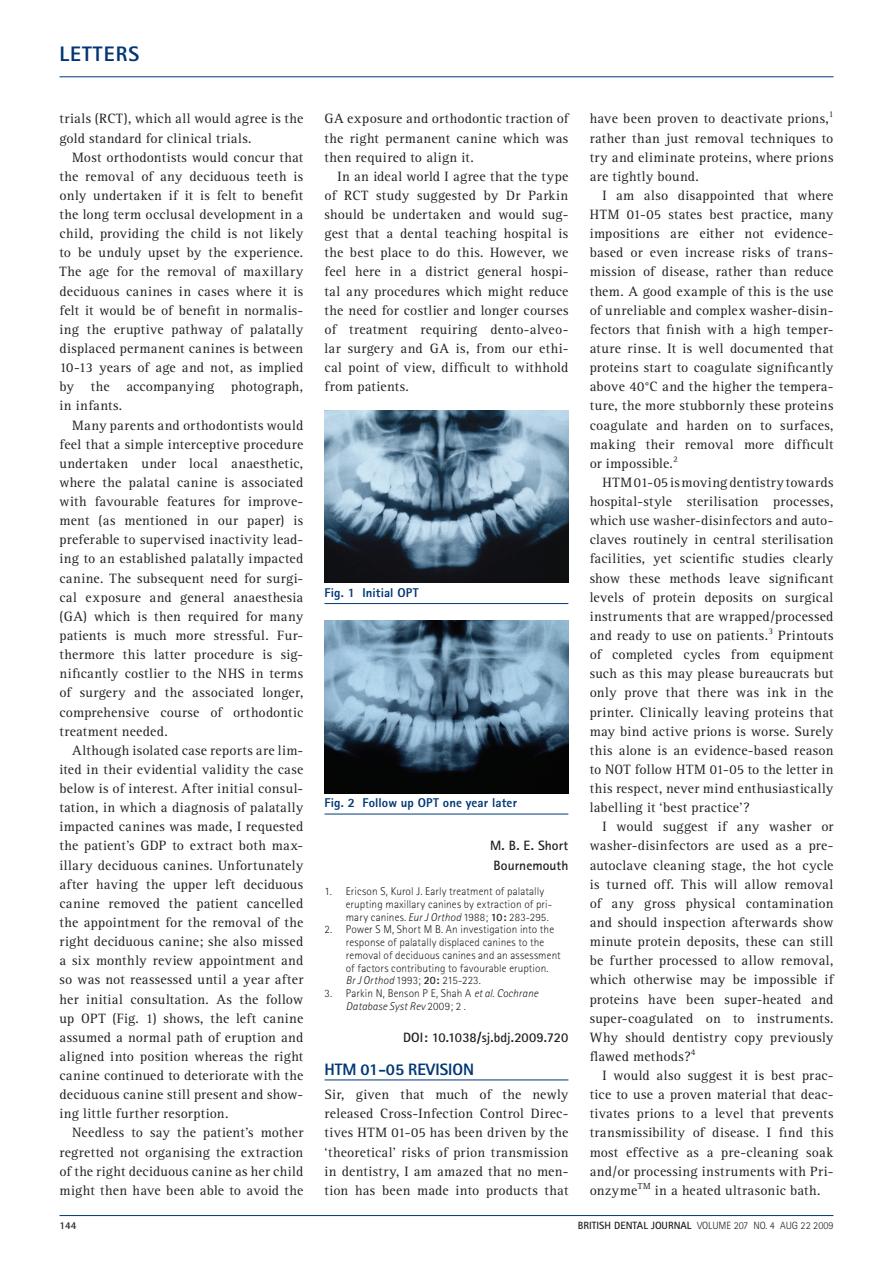
<style>
.page{position:relative;width:893px;height:1263px;background:#fff}
.page>*{position:absolute;margin:0;border:0;box-sizing:border-box;transform-origin:0 0}
.t1{font:800 21px "Rotis Sans Serif";letter-spacing:.05em;color:#013775}
.t2{font:800 16.5px "Rotis Sans Serif";color:#013775}
.t3{font:13.95px/19.2px "Rotis Serif";letter-spacing:.02em;color:#231f20;text-align:justify}
.t4{font:700 13.5px/19.2px "Rotis Sans Serif";letter-spacing:.005em;color:#231f20}
.t5{font:800 12.75px "Rotis Sans Serif";letter-spacing:.01em;color:#013775}
.t6{font:300 11.25px/12.8px "Rotis Sans Serif";letter-spacing:.01em;color:#231f20}
.t7{font:300 10.5px "Rotis Sans Serif";color:#231f20}
.t8{font:700 10.5px "Rotis Sans Serif";color:#231f20}
.s1{font-style:italic}
.s2{font-weight:700}
</style>
<div class="page">
<hr style="left:325px;top:1080px;width:243px;height:1px;background:#013775">
<hr style="left:59px;top:1215px;width:774px;height:1px;background:#013775">
<hr style="left:59px;top:76px;width:774px;height:1px;background:#013775">
<img style="left:325px;top:411px;width:243px;height:172px">
<img style="left:325px;top:621px;width:243px;height:172px">
<hr style="left:325px;top:603px;width:243px;height:1px;background:#013775">
<hr style="left:325px;top:814px;width:243px;height:1px;background:#013775">
<h1 class="t1" style="left:59px;top:47px;width:81px">LETTERS</h1>
<p class="t3" style="left:59px;top:110px;width:245px">trials (RCT), which all would agree is the gold standard for clinical trials.</p>
<p class="t3" style="left:59px;top:149px;width:245px;text-indent:13px">Most orthodontists would concur that the removal of any deciduous teeth is only undertaken if it is felt to benefit the long term occlusal development in a child, providing the child is not likely to be unduly upset by the experience.<br>The age for the removal of maxillary deciduous canines in cases where it is felt it would be of benefit in normalis&shy;ing the eruptive pathway of palatally displaced permanent canines is between 10-13 years of age and not, as implied by the accompanying photograph, in infants.</p>
<p class="t3" style="left:59px;top:417px;width:245px;text-indent:13px">Many parents and orthodontists would feel that a simple interceptive procedure undertaken under local anaesthetic, where the palatal canine is associated with favourable features for improve&shy;ment (as mentioned in our paper) is preferable to supervised inactivity lead&shy;ing to an established palatally impacted canine. The subsequent need for surgi&shy;cal exposure and general anaesthesia (GA) which is then required for many patients is much more stressful. Fur&shy;thermore this latter procedure is sig&shy;nificantly costlier to the NHS in terms of surgery and the associated longer, comprehensive course of orthodontic treatment needed.</p>
<p class="t3" style="left:59px;top:742px;width:245px;text-indent:13px">Although isolated case reports are lim&shy;ited in their evidential validity the case below is of interest. After initial consul&shy;tation, in which a diagnosis of palatally impacted canines was made, I requested the patient’s GDP to extract both max&shy;illary deciduous canines. Unfortunately after having the upper left deciduous canine removed the patient cancelled the appointment for the removal of the right deciduous canine; she also missed a six monthly review appointment and so was not reassessed until a year after her initial consultation. As the follow up OPT (Fig. 1) shows, the left canine assumed a normal path of eruption and aligned into position whereas the right canine continued to deteriorate with the deciduous canine still present and show&shy;ing little further resorption.</p>
<p class="t3" style="left:59px;top:1125px;width:245px;text-indent:13px">Needless to say the patient’s mother regretted not organising the extraction of the right deciduous canine as her child might then have been able to avoid the</p>
<p class="t3" style="left:325px;top:110px;width:245px">GA exposure and orthodontic traction of the right permanent canine which was then required to align it.</p>
<p class="t3" style="left:325px;top:168px;width:245px;text-indent:13px">In an ideal world I agree that the type of RCT study suggested by Dr Parkin should be undertaken and would sug&shy;gest that a dental teaching hospital is the best place to do this. However, we feel here in a district general hospi&shy;tal any procedures which might reduce the need for costlier and longer courses of treatment requiring dento-alveo&shy;lar surgery and GA is, from our ethi&shy;cal point of view, difficult to withhold from patients.</p>
<p class="t5" style="left:325px;top:588px;width:96px">Fig. 1 Initial OPT</p>
<p class="t5" style="left:325px;top:798px;width:194px">Fig. 2 Follow up OPT one year later</p>
<p class="t4" style="left:490px;top:838px;width:80px">M. B. E. Short<br>Bournemouth</p>
<p class="t6" style="left:346px;top:886px;width:208px;text-indent:-21px">1. Ericson S, Kurol J. Early treatment of palatally erupting maxillary canines by extraction of pri&shy;mary canines<span class="s1">. Eur J Orthod</span> 1988; <span class="s2">10:</span> 283-295.</p>
<p class="t6" style="left:346px;top:924px;width:216px;text-indent:-21px">2. Power S M, Short M B. An investigation into the response of palatally displaced canines to the removal of deciduous canines and an assessment of factors contributing to favourable eruption.<br><span class="s1">Br J Orthod</span> 1993; <span class="s2">20:</span> 215-223.</p>
<p class="t6" style="left:346px;top:988px;width:194px;text-indent:-21px">3. Parkin N, Benson P E, Shah A <span class="s1">et al. Cochrane<br>Database Syst Rev</span> 2009; 2 .</p>
<p class="t4" style="left:403px;top:1029px;width:167px">DOI: 10.1038/sj.bdj.2009.720</p>
<p class="t2" style="left:325px;top:1064px;width:151px">HTM 01-05 REVISION</p>
<p class="t3" style="left:325px;top:1086px;width:245px">Sir, given that much of the newly released Cross-Infection Control Direc&shy;tives HTM 01-05 has been driven by the ‘theoretical’ risks of prion transmission in dentistry, I am amazed that no men&shy;tion has been made into products that</p>
<p class="t3" style="left:590px;top:110px;width:245px">have been proven to deactivate prions,<sup>1 </sup>rather than just removal techniques to try and eliminate proteins, where prions are tightly bound.</p>
<p class="t3" style="left:590px;top:187px;width:245px;text-indent:13px">I am also disappointed that where HTM 01-05 states best practice, many impositions are either not evidence&shy;based or even increase risks of trans&shy;mission of disease, rather than reduce them. A good example of this is the use of unreliable and complex washer-disin&shy;fectors that finish with a high temper&shy;ature rinse. It is well documented that proteins start to coagulate significantly above 40°C and the higher the tempera&shy;ture, the more stubbornly these proteins coagulate and harden on to surfaces, making their removal more difficult or impossible.<sup>2</sup></p>
<p class="t3" style="left:590px;top:474px;width:245px;text-indent:13px">HTM 01-05 is moving dentistry towards hospital-style sterilisation processes, which use washer-disinfectors and auto&shy;claves routinely in central sterilisation facilities, yet scientific studies clearly show these methods leave significant levels of protein deposits on surgical instruments that are wrapped/processed and ready to use on patients.<sup>3</sup> Printouts of completed cycles from equipment such as this may please bureaucrats but only prove that there was ink in the printer. Clinically leaving proteins that may bind active prions is worse. Surely this alone is an evidence-based reason to NOT follow HTM 01-05 to the letter in this respect, never mind enthusiastically labelling it ‘best practice’?</p>
<p class="t3" style="left:590px;top:818px;width:245px;text-indent:13px">I would suggest if any washer or washer-disinfectors are used as a pre&shy;autoclave cleaning stage, the hot cycle is turned off. This will allow removal of any gross physical contamination and should inspection afterwards show minute protein deposits, these can still be further processed to allow removal, which otherwise may be impossible if proteins have been super-heated and super-coagulated on to instruments.<br>Why should dentistry copy previously flawed methods?<sup>4</sup></p>
<p class="t3" style="left:590px;top:1067px;width:245px;text-indent:13px">I would also suggest it is best prac&shy;tice to use a proven material that deac&shy;tivates prions to a level that prevents transmissibility of disease. I find this most effective as a pre-cleaning soak and/or processing instruments with Pri&shy;onzyme<sup>TM</sup> in a heated ultrasonic bath.</p>
<p class="t8" style="left:59px;top:1221px;width:18px">144</p>
<p class="t7" style="left:578px;top:1221px;width:257px"><span class="s2">BRITISH DENTAL JOURNAL</span> VOLUME 207 NO. 4 AUG 22 2009</p>
</div>
